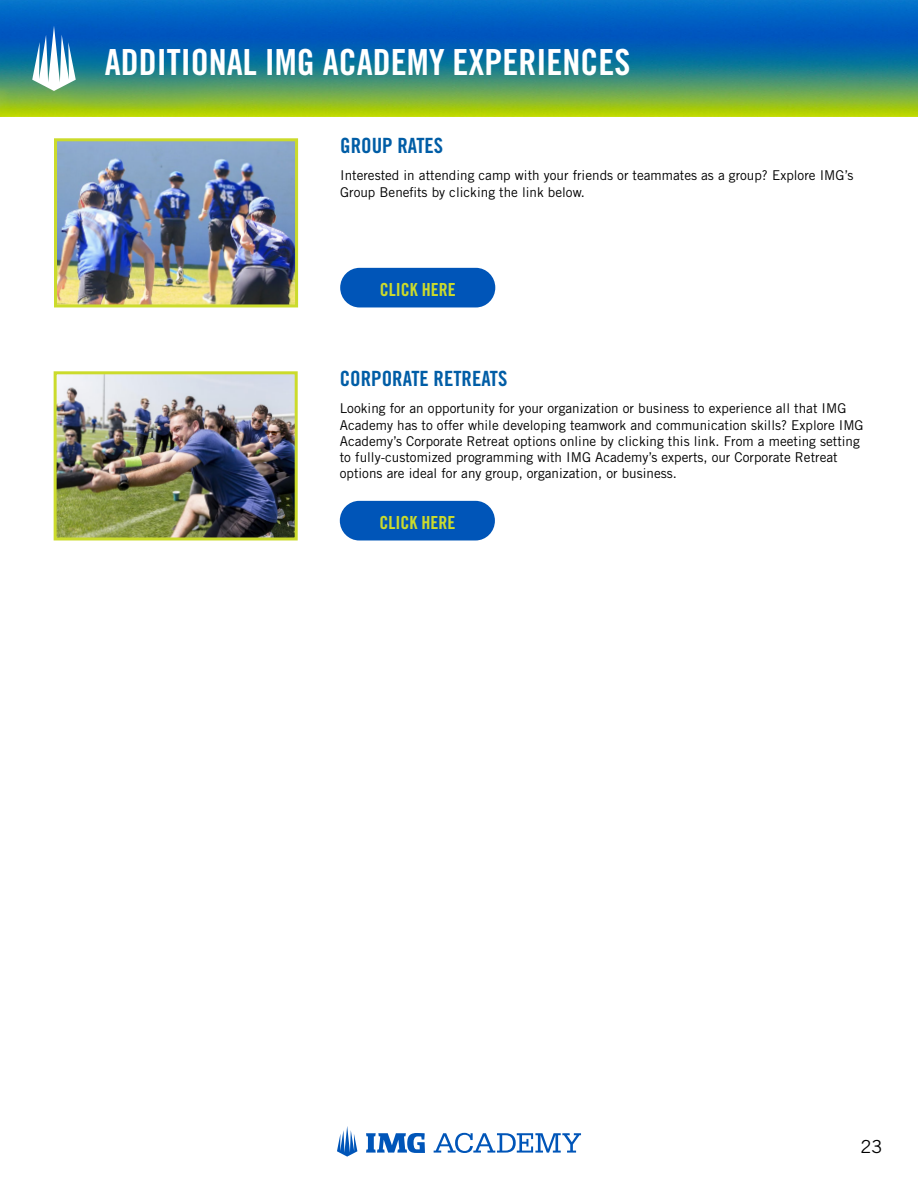
<style>
.page{position:relative;width:918px;height:1188px;background:#fff}
.page>*{position:absolute;margin:0;border:0;box-sizing:border-box;transform-origin:0 0}
.t1{font:36px "Trade Gothic LT Std Bd Cn 20";color:#fff}
.t2{font:21px "Trade Gothic LT Std Bd Cn 20";color:#005da6}
.t3{font:18px "Trade Gothic LT Std Bd Cn 20";color:#cbdb2c}
.t4{font:18px "Trade Gothic LT Std";color:#000}
.t5{font:13.5px/16.2px "Trade Gothic LT Std";color:#000}
</style>
<div class="page">
<img style="left:0;top:0;width:918px;height:117px">
<svg style="left:337px;top:1126px;width:244px;height:31px"></svg>
<svg style="left:32px;top:26px;width:44px;height:65px"></svg>
<img style="left:58px;top:142px;width:236px;height:161px">
<div style="left:54px;top:138px;width:244px;height:169px;border:3px solid #cbdb2c"></div>
<img style="left:58px;top:375px;width:236px;height:161px">
<div style="left:54px;top:371px;width:244px;height:169px;border:3px solid #cbdb2c"></div>
<div style="left:340px;top:268px;width:155px;height:39px;background:#0055b8;border-radius:20px"></div>
<div style="left:340px;top:501px;width:155px;height:39px;background:#0055b8;border-radius:20px"></div>
<h1 class="t1" style="left:105px;top:41px;width:527px">ADDITIONAL IMG ACADEMY EXPERIENCES</h1>
<h2 class="t2" style="left:340px;top:133px;width:105px">GROUP RATES</h2>
<p class="t5" style="left:340px;top:167px;width:515px">Interested in attending camp with your friends or teammates as a group? Explore IMG’s<br>Group Benefits by clicking the link below.</p>
<h3 class="t3" style="left:380px;top:278px;width:77px">CLICK HERE</h3>
<h2 class="t2" style="left:340px;top:366px;width:169px">CORPORATE RETREATS</h2>
<p class="t5" style="left:340px;top:400px;width:525px">Looking for an opportunity for your organization or business to experience all that IMG Academy has to offer while developing teamwork and communication skills? Explore IMG Academy’s Corporate Retreat options online by clicking this link. From a meeting setting to fully-customized programming with IMG Academy’s experts, our Corporate Retreat options are ideal for any group, organization, or business.</p>
<h3 class="t3" style="left:379px;top:511px;width:77px">CLICK HERE</h3>
<h3 class="t4" style="left:861px;top:1136px;width:23px">23</h3>
</div>
